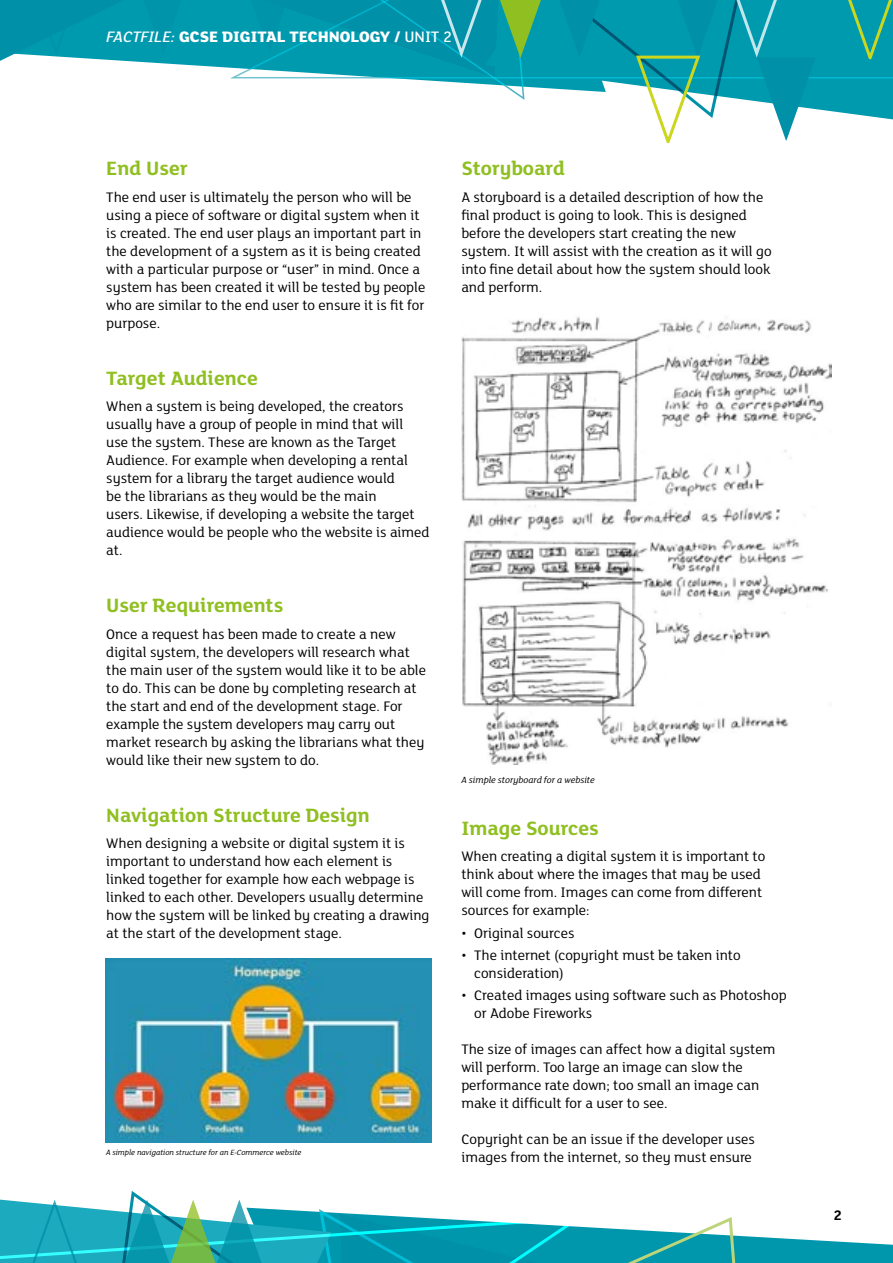
<style>
.page{position:relative;width:893px;height:1263px;background:#fff}
.page>*{position:absolute;margin:0;border:0;box-sizing:border-box;transform-origin:0 0}
.t1{font:700 21px "FS Lola";color:#90bf21}
.t2{font:800 16.5px "FS Lola";color:#fff}
.t3{font:15px/18px "FS Lola";color:#000}
.t4{font:700 15px "FS Lola";color:#000}
.t5{font:italic 9.6px "FS Lola";color:#000}
.t6{font:italic 8.25px "FS Lola";color:#000}
.s1{font-weight:500}
.s2{font-weight:500;font-style:italic}
</style>
<div class="page">
<div style="left:189px;top:0;width:36px;height:68px;background:#009aaf"></div>
<svg style="left:0;top:0;width:189px;height:65px;background:#169fb3"></svg>
<svg style="left:225px;top:0;width:668px;height:144px"></svg>
<svg style="left:0;top:1191px;width:893px;height:72px"></svg>
<img style="left:105px;top:959px;width:327px;height:183px">
<img style="left:461px;top:317px;width:371px;height:447px">
<p class="t2" style="left:200px;top:25px;width:254px">SE DIGITAL TECHNOLOGY / <span class="s1">UNIT 2</span></p>
<p class="t2" style="left:107px;top:26px;width:357px"><span class="s2">FACTFILE:</span> GCE HISTORY OF ART / <span class="s1">ARCHITECTURE</span></p>
<h1 class="t1" style="left:106px;top:154px;width:83px">End User</h1>
<p class="t3" style="left:106px;top:187px;width:321px">The end user is ultimately the person who will be using a piece of software or digital system when it is created. The end user plays an important part in the development of a system as it is being created with a particular purpose or “user” in mind. Once a system has been created it will be tested by people who are similar to the end user to ensure it is fit for purpose.</p>
<h1 class="t1" style="left:106px;top:363px;width:153px">Target Audience</h1>
<p class="t3" style="left:106px;top:397px;width:325px">When a system is being developed, the creators usually have a group of people in mind that will<br>use the system. These are known as the Target Audience. For example when developing a rental system for a library the target audience would<br>be the librarians as they would be the main<br>users. Likewise, if developing a website the target audience would be people who the website is aimed at.</p>
<h1 class="t1" style="left:106px;top:591px;width:179px">User Requirements</h1>
<p class="t3" style="left:106px;top:624px;width:321px">Once a request has been made to create a new digital system, the developers will research what the main user of the system would like it to be able to do. This can be done by completing research at the start and end of the development stage. For example the system developers may carry out market research by asking the librarians what they would like their new system to do.</p>
<h1 class="t1" style="left:106px;top:800px;width:265px">Navigation Structure Design</h1>
<p class="t3" style="left:106px;top:834px;width:325px">When designing a website or digital system it is important to understand how each element is linked together for example how each webpage is linked to each other. Developers usually determine how the system will be linked by creating a drawing at the start of the development stage.</p>
<p class="t6" style="left:106px;top:1147px;width:197px">A simple navigation structure for an E-Commerce website</p>
<h1 class="t1" style="left:461px;top:154px;width:105px">Storyboard</h1>
<p class="t3" style="left:461px;top:187px;width:312px">A storyboard is a detailed description of how the final product is going to look. This is designed before the developers start creating the new system. It will assist with the creation as it will go into fine detail about how the system should look and perform.</p>
<p class="t5" style="left:461px;top:773px;width:135px">A simple storyboard for a website</p>
<h1 class="t1" style="left:461px;top:813px;width:139px">Image Sources</h1>
<p class="t3" style="left:461px;top:847px;width:305px">When creating a digital system it is important to think about where the images that may be used will come from. Images can come from different sources for example:</p>
<p class="t3" style="left:461px;top:923px;width:115px">• Original sources</p>
<p class="t3" style="left:474px;top:945px;width:268px;text-indent:-13px">• The internet (copyright must be taken into consideration)</p>
<p class="t3" style="left:474px;top:985px;width:314px;text-indent:-13px">• Created images using software such as Photoshop or Adobe Fireworks</p>
<p class="t3" style="left:461px;top:1039px;width:315px">The size of images can affect how a digital system will perform. Too large an image can slow the performance rate down; too small an image can make it difficult for a user to see.</p>
<p class="t3" style="left:461px;top:1129px;width:295px">Copyright can be an issue if the developer uses images from the internet, so they must ensure</p>
<p class="t4" style="left:834px;top:1205px;width:10px">2</p>
</div>
